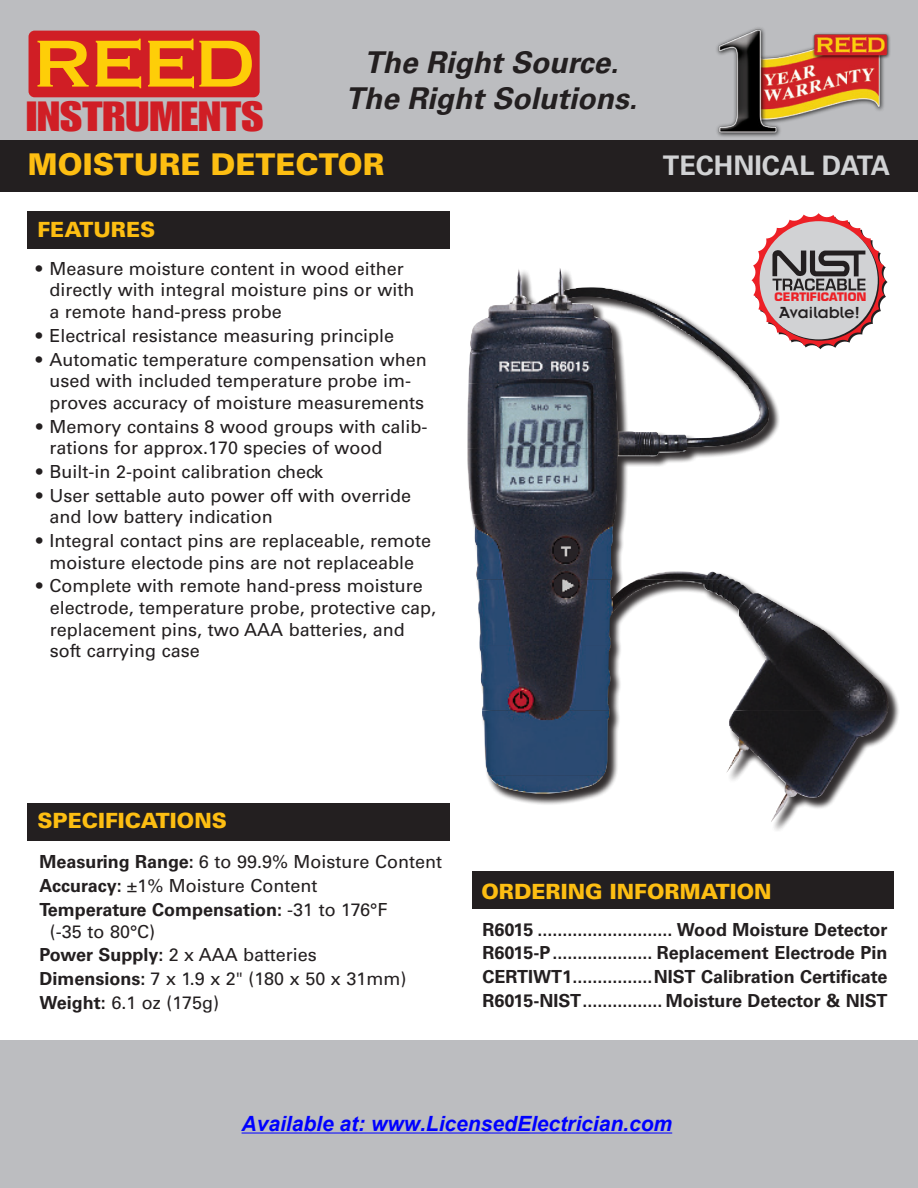
<style>
.page{position:relative;width:918px;height:1188px;background:#fff}
.page>*{position:absolute;margin:0;border:0;box-sizing:border-box;transform-origin:0 0}
.t1{font:41.4px "Impact LT Std";color:#d01e25;scale:1.2 1}
.t2{font:italic 700 30px/36px "Univers LT Std";color:#231f20;text-align:center}
.t3{font:900 30px "Univers LT Std";color:#fdbe12}
.t4{font:700 27px "Univers LT Std";color:#d1d2d4}
.t5{font:900 21px "Univers LT Std";color:#fdbe12}
.t6{font:italic 700 21px "Arial";color:#00f}
.t7{font:18px/21.6px "Univers LT Std";color:#231f20}
.t8{font:700 18px/23.7px "Univers LT Std";color:#231f20;text-align:justify}
.t9{font:17.7px "Insignia";color:#231f20}
.t10{font:700 11.4px "Eurostile LT Std";color:#ed2026}
.s1{font-weight:700}
</style>
<div class="page">
<div style="left:0;top:0;width:918px;height:161px;background:#bcbdc0"></div>
<div style="left:0;top:1040px;width:918px;height:148px;background:#bcbdc0"></div>
<div style="left:29px;top:31px;width:231px;height:66px;background:#d01e25;border-radius:6px"></div>
<svg style="left:38px;top:41px;width:51px;height:46px"></svg>
<svg style="left:96px;top:39px;width:45px;height:49px"></svg>
<svg style="left:148px;top:39px;width:104px;height:49px"></svg>
<img style="left:716px;top:27px;width:174px;height:110px">
<div style="left:0;top:140px;width:918px;height:52px;background:#231f20"></div>
<img style="left:487px;top:268px;width:194px;height:50px">
<img style="left:468px;top:318px;width:288px;height:65px">
<img style="left:467px;top:383px;width:304px;height:66px">
<img style="left:467px;top:449px;width:220px;height:65px">
<img style="left:472px;top:514px;width:262px;height:66px">
<img style="left:477px;top:580px;width:363px;height:65px">
<img style="left:479px;top:645px;width:411px;height:65px">
<img style="left:482px;top:710px;width:406px;height:66px">
<img style="left:489px;top:776px;width:345px;height:47px">
<div style="left:27px;top:212px;width:423px;height:37px;background:#231f20"></div>
<div style="left:472px;top:872px;width:422px;height:37px;background:#231f20"></div>
<div style="left:27px;top:803px;width:423px;height:37px;background:#231f20"></div>
<svg style="left:752px;top:213px;width:136px;height:136px"></svg>
<hr style="left:242px;top:1133px;width:430px;height:1px;background:#00f">
<h2 class="t2" style="left:345px;top:45px;width:293px">The Right Source.<br>The Right Solutions.</h2>
<h1 class="t1" style="left:26px;top:92px;width:199px">INSTRUMENTS</h1>
<h2 class="t3" style="left:28px;top:145px;width:358px">MOISTURE DETECTOR</h2>
<h3 class="t4" style="left:663px;top:150px;width:229px">TECHNICAL DATA</h3>
<p class="t5" style="left:38px;top:216px;width:119px">FEATURES</p>
<p class="t7" style="left:49px;top:258px;width:367px;text-indent:-14px">• Measure moisture content in wood either directly with integral moisture pins or with a remote hand-press probe</p>
<p class="t7" style="left:36px;top:325px;width:360px">• Electrical resistance measuring principle</p>
<p class="t7" style="left:49px;top:349px;width:379px;text-indent:-14px">• Automatic temperature compensation when used with included temperature probe im&shy;proves accuracy of moisture measurements</p>
<p class="t7" style="left:50px;top:415px;width:380px;text-indent:-14px">• Memory contains 8 wood groups with calib&shy;rations for approx.170 species of wood</p>
<p class="t7" style="left:36px;top:461px;width:289px">• Built-in 2-point calibration check</p>
<p class="t7" style="left:50px;top:485px;width:363px;text-indent:-14px">• User settable auto power off with override and low battery indication</p>
<p class="t7" style="left:36px;top:530px;width:397px;text-align:center">• Integral contact pins are replaceable, remote moisture electode pins are not replaceable</p>
<p class="t7" style="left:50px;top:575px;width:388px;text-indent:-14px">• Complete with remote hand-press moisture electrode, temperature probe, protective cap, replacement pins, two AAA batteries, and soft carrying case</p>
<p class="t5" style="left:38px;top:808px;width:191px">SPECIFICATIONS</p>
<p class="t10" style="left:775px;top:290px;width:93px">CERTIFICATION</p>
<p class="t9" style="left:779px;top:303px;width:82px">Available!</p>
<p class="t7" style="left:39px;top:850px;width:404px;line-height:23.7px"><span class="s1">Measuring Range:</span> 6 to 99.9% Moisture Content<br><span class="s1">Accuracy:</span> ±1% Moisture Content<br><span class="s1">Temperature Compensation:</span> -31 to 176°F</p>
<p class="t7" style="left:40px;top:919px;width:368px;line-height:23.7px;text-indent:10px">(-35 to 80°C)<br><span class="s1">Power Supply:</span> 2 x AAA batteries<br><span class="s1">Dimensions:</span> 7 x 1.9 x 2" (180 x 50 x 31mm)<br><span class="s1">Weight:</span> 6.1 oz (175g)</p>
<p class="t8" style="left:483px;top:917px;width:407px">R6015 ........................... Wood Moisture Detector R6015-P.................... Replacement Electrode Pin CERTIWT1................NIST Calibration Certificate R6015-NIST................ Moisture Detector &amp; NIST</p>
<p class="t5" style="left:482px;top:878px;width:292px">ORDERING INFORMATION</p>
<p class="t6" style="left:242px;top:1110px;width:432px">Available at: www.LicensedElectrician.com</p>
</div>
